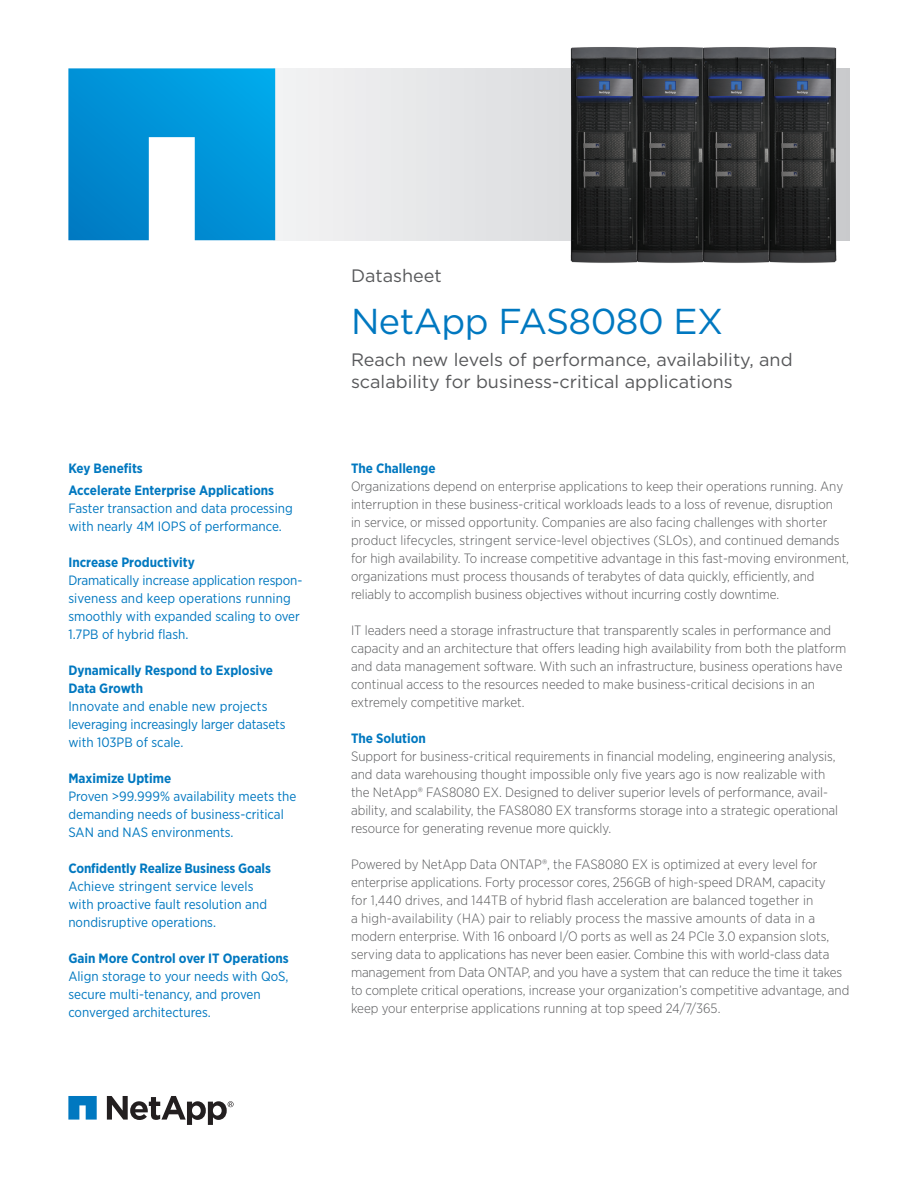
<style>
.page{position:relative;width:918px;height:1188px;background:#fff}
.page>*{position:absolute;margin:0;border:0;box-sizing:border-box;transform-origin:0 0}
.t1{font:36px "Gotham";letter-spacing:-.015em;color:#0078c0}
.t2{font:18px/22.5px "Gotham";color:#57585a}
.t3{font:300 13.5px/18px "Gotham Narrow";color:#57585a}
.t4{font:13.5px/18px "Gotham Narrow";color:#0078c0}
.t5{font:700 13.5px/22.5px "Gotham Narrow";color:#0078c0}
</style>
<div class="page">
<div style="left:273px;top:68px;width:577px;height:172px;background:#e6e7e9"></div>
<svg style="left:68px;top:68px;width:207px;height:172px;background:#22a1dc"></svg>
<svg style="left:68px;top:1096px;width:29px;height:24px"></svg>
<svg style="left:107px;top:1096px;width:127px;height:29px"></svg>
<img style="left:565px;top:47px;width:66px;height:216px">
<img style="left:631px;top:47px;width:66px;height:216px">
<img style="left:697px;top:47px;width:66px;height:216px">
<img style="left:763px;top:47px;width:76px;height:216px">
<p class="t5" style="left:68px;top:457px;width:207px">Key Benefits<br>Accelerate Enterprise Applications</p>
<p class="t4" style="left:68px;top:499px;width:226px">Faster transaction and data processing with nearly 4M IOPS of performance.</p>
<p class="t5" style="left:68px;top:551px;width:128px">Increase Productivity</p>
<p class="t4" style="left:68px;top:571px;width:235px">Dramatically increase application respon&shy;siveness and keep operations running smoothly with expanded scaling to over 1.7PB of hybrid flash.</p>
<p class="t5" style="left:68px;top:662px;width:206px;line-height:18px">Dynamically Respond to Explosive<br>Data Growth</p>
<p class="t4" style="left:68px;top:697px;width:219px">Innovate and enable new projects leveraging increasingly larger datasets with 103PB of scale.</p>
<p class="t5" style="left:68px;top:767px;width:104px">Maximize Uptime</p>
<p class="t4" style="left:68px;top:787px;width:230px">Proven &gt;99.999% availability meets the demanding needs of business-critical<br>SAN and NAS environments.</p>
<p class="t5" style="left:68px;top:857px;width:204px">Confidently Realize Business Goals</p>
<p class="t4" style="left:68px;top:877px;width:200px">Achieve stringent service levels with proactive fault resolution and nondisruptive operations.</p>
<p class="t5" style="left:68px;top:947px;width:222px">Gain More Control over IT Operations</p>
<p class="t4" style="left:68px;top:967px;width:222px">Align storage to your needs with QoS, secure multi-tenancy, and proven converged architectures.</p>
<h2 class="t2" style="left:351px;top:264px;width:92px">Datasheet</h2>
<h1 class="t1" style="left:351px;top:299px;width:374px">NetApp FAS8080 EX</h1>
<h2 class="t2" style="left:351px;top:348px;width:443px">Reach new levels of performance, availability, and scalability for business-critical applications</h2>
<p class="t5" style="left:351px;top:457px;width:86px">The Challenge</p>
<p class="t3" style="left:351px;top:477px;width:500px">Organizations depend on enterprise applications to keep their operations running. Any interruption in these business-critical workloads leads to a loss of revenue, disruption<br>in service, or missed opportunity. Companies are also facing challenges with shorter product lifecycles, stringent service-level objectives (SLOs), and continued demands for high availability. To increase competitive advantage in this fast-moving environment, organizations must process thousands of terabytes of data quickly, efficiently, and reliably to accomplish business objectives without incurring costly downtime.</p>
<p class="t3" style="left:351px;top:621px;width:497px">IT leaders need a storage infrastructure that transparently scales in performance and capacity and an architecture that offers leading high availability from both the platform and data management software. With such an infrastructure, business operations have continual access to the resources needed to make business-critical decisions in an extremely competitive market.</p>
<p class="t5" style="left:351px;top:727px;width:76px">The Solution</p>
<p class="t3" style="left:351px;top:747px;width:489px">Support for business-critical requirements in financial modeling, engineering analysis, and data warehousing thought impossible only five years ago is now realizable with the NetApp® FAS8080 EX. Designed to deliver superior levels of performance, avail&shy;ability, and scalability, the FAS8080 EX transforms storage into a strategic operational resource for generating revenue more quickly.</p>
<p class="t3" style="left:351px;top:855px;width:500px">Powered by NetApp Data ONTAP®, the FAS8080 EX is optimized at every level for enterprise applications. Forty processor cores, 256GB of high-speed DRAM, capacity<br>for 1,440 drives, and 144TB of hybrid flash acceleration are balanced together in<br>a high-availability (HA) pair to reliably process the massive amounts of data in a modern enterprise. With 16 onboard I/O ports as well as 24 PCIe 3.0 expansion slots, serving data to applications has never been easier. Combine this with world-class data management from Data ONTAP, and you have a system that can reduce the time it takes to complete critical operations, increase your organization’s competitive advantage, and keep your enterprise applications running at top speed 24/7/365.</p>
</div>
